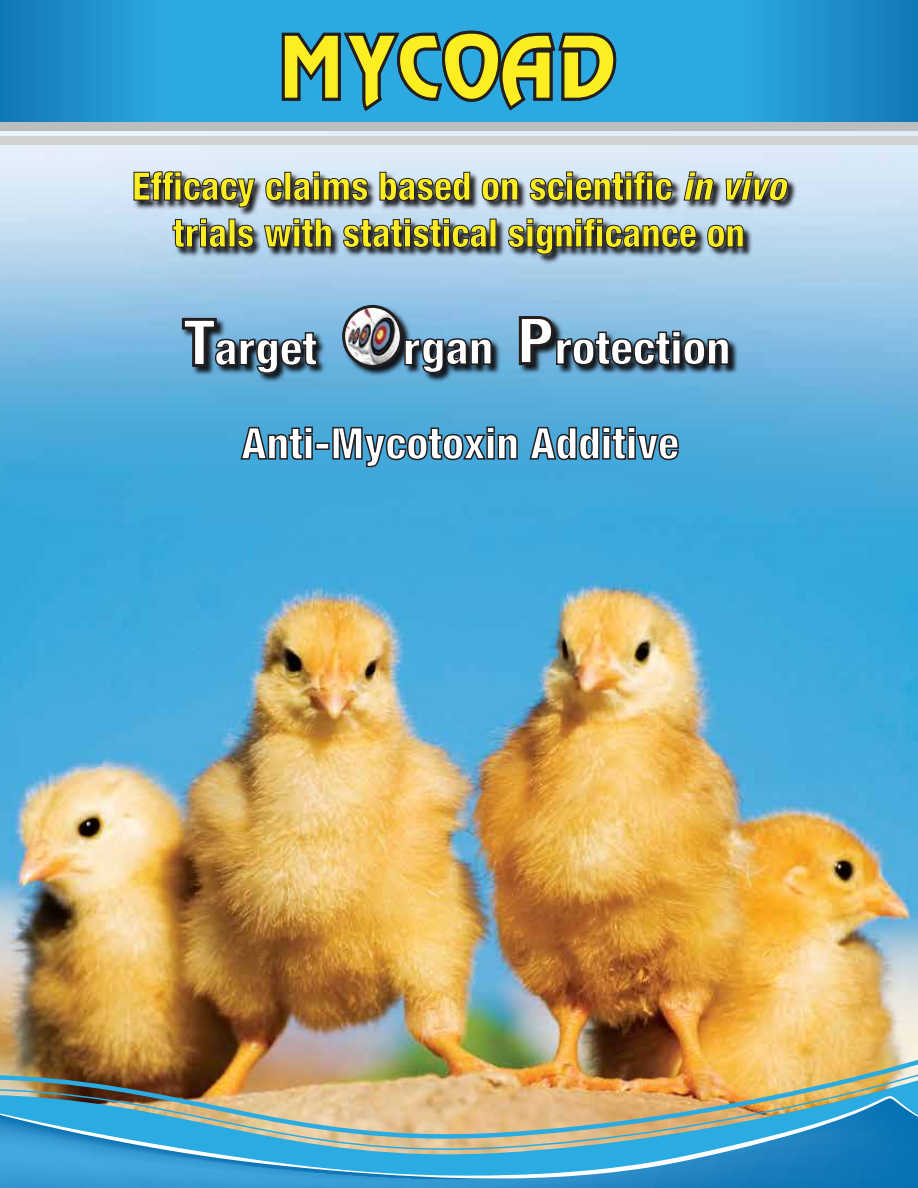
<style>
.page{position:relative;width:918px;height:1188px;background:#fff}
.page>*{position:absolute;margin:0;border:0;box-sizing:border-box;transform-origin:0 0}
.t1{font:800 condensed 45.45px "Helvetica Neue LT";color:#fff;scale:1.04 1}
.t2{font:800 condensed 43.65px "Helvetica Neue LT";color:#fff}
.t3{font:800 condensed 39px/46.8px "Helvetica Neue LT";color:#fcee21;text-align:center;scale:.96 1}
.s1{font-family:"Helvetica 87 Cond Hvy Obl";font-weight:400;font-stretch:normal}
.s2{font-size:64.5px}
</style>
<div class="page">
<img style="left:0;top:131px;width:918px;height:921px">
<svg style="left:0;top:1179px;width:918px;height:9px;background:#298ec8"></svg>
<svg style="left:0;top:1162px;width:918px;height:17px;background:#399dd2"></svg>
<img style="left:0;top:1052px;width:918px;height:16px">
<img style="left:0;top:1068px;width:918px;height:94px">
<div style="left:0;top:0;width:918px;height:123px;background:#2da9e1"></div>
<div style="left:0;top:0;width:164px;height:123px;background:linear-gradient(to right,#1077b6,#2da7de)"></div>
<div style="left:744px;top:0;width:174px;height:123px;background:linear-gradient(to right,#2da8de,#1077b6)"></div>
<svg style="left:281px;top:30px;width:336px;height:81px"></svg>
<div style="left:0;top:122px;width:918px;height:9px;background:#bbbdbf"></div>
<div style="left:0;top:136px;width:918px;height:8px;background:#d1d2d3"></div>
<img style="left:340px;top:303px;width:73px;height:20px">
<img style="left:180px;top:375px;width:31px;height:3px">
<img style="left:513px;top:305px;width:54px;height:86px">
<img style="left:211px;top:375px;width:41px;height:12px">
<img style="left:252px;top:323px;width:180px;height:64px">
<svg style="left:180px;top:316px;width:138px;height:59px;background:#577992"></svg>
<img style="left:418px;top:322px;width:151px;height:64px">
<img style="left:344px;top:306px;width:149px;height:68px">
<img style="left:569px;top:322px;width:173px;height:64px">
<svg style="left:517px;top:315px;width:213px;height:52px;background:#4f6e85"></svg>
<svg style="left:240px;top:426px;width:74px;height:35px;background:#3b84aa"></svg>
<div style="left:315px;top:443px;width:15px;height:7px;border:2px solid #231f20"></div>
<svg style="left:331px;top:419px;width:188px;height:49px;background:#408fb7"></svg>
<svg style="left:529px;top:426px;width:151px;height:35px;background:#3f85a9"></svg>
<img style="left:130px;top:164px;width:669px;height:103px">
<svg style="left:133px;top:171px;width:123px;height:37px;background:#727880"></svg>
<svg style="left:265px;top:178px;width:18px;height:23px"></svg>
<div style="left:284px;top:172px;width:7px;height:28px;border:1px solid #231f20"></div>
<svg style="left:293px;top:171px;width:75px;height:30px;background:#737981"></svg>
<svg style="left:379px;top:172px;width:92px;height:29px;background:#717880"></svg>
<svg style="left:482px;top:178px;width:37px;height:23px"></svg>
<svg style="left:529px;top:171px;width:144px;height:30px;background:#70767e"></svg>
<svg style="left:683px;top:171px;width:31px;height:30px"></svg>
<svg style="left:725px;top:171px;width:63px;height:30px;background:#767d87"></svg>
<svg style="left:172px;top:218px;width:55px;height:30px;background:#6a7683"></svg>
<div style="left:229px;top:219px;width:6px;height:28px;border:1px solid #231f20"></div>
<svg style="left:237px;top:225px;width:17px;height:23px"></svg>
<svg style="left:264px;top:218px;width:68px;height:36px;background:#636f7c"></svg>
<svg style="left:343px;top:218px;width:145px;height:30px;background:#66727e"></svg>
<div style="left:490px;top:219px;width:6px;height:28px;border:1px solid #231f20"></div>
<svg style="left:508px;top:218px;width:189px;height:37px;background:#687582"></svg>
<svg style="left:707px;top:225px;width:37px;height:23px"></svg>
<p class="t3" style="left:132px;top:162px;width:682px">Efficacy claims based on scientific <span class="s1">in vivo </span>trials with statistical significance on</p>
<p class="t1" style="left:214px;top:320px;width:100px">arget</p>
<p class="t1" style="left:403px;top:320px;width:89px">rgan</p>
<p class="t1" style="left:517px;top:320px;width:207px">r<span class="s2">P</span> otection</p>
<p class="t2" style="left:241px;top:416px;width:439px">Anti-Mycotoxin Additive</p>
</div>
